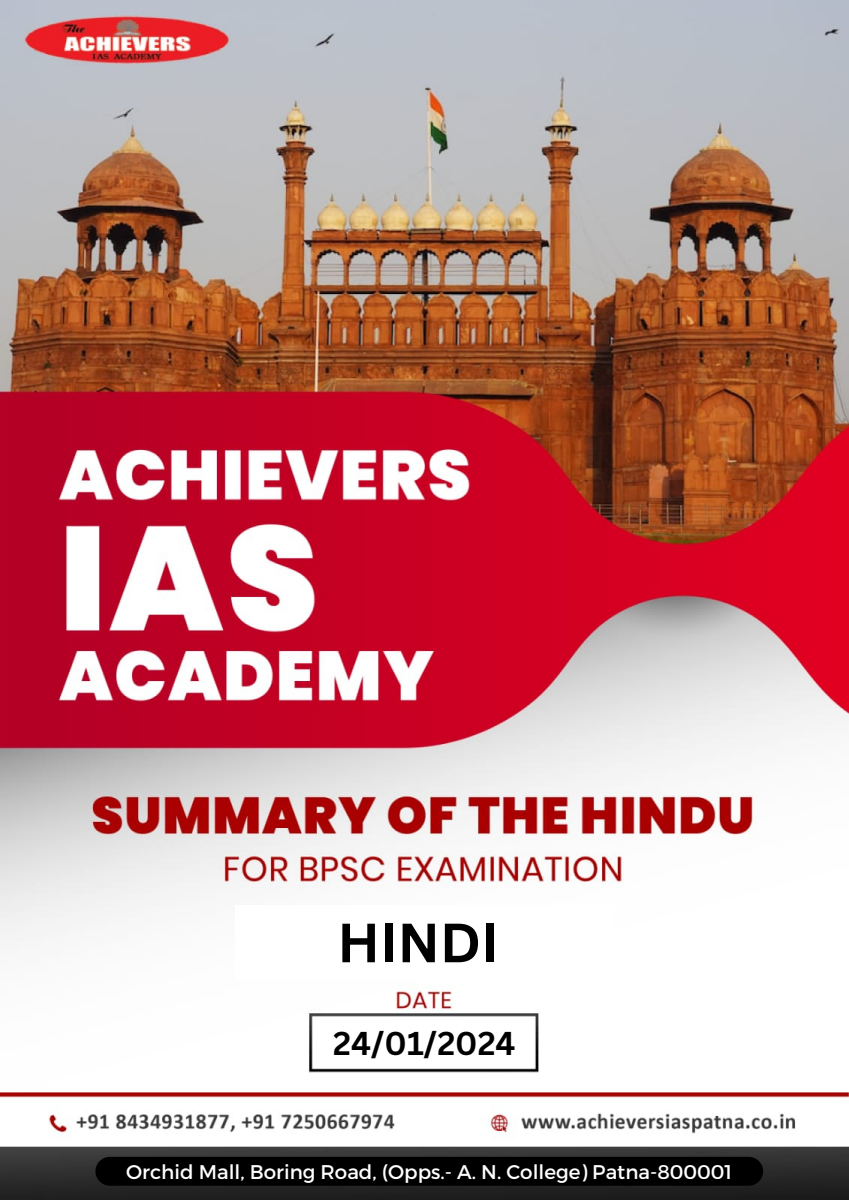
<style>
.page{position:relative;width:849px;height:1200px;background:#fff}
.page>*{position:absolute;margin:0;border:0;box-sizing:border-box;transform-origin:0 0}
.t1{font:700 54px "Canva Sans";color:#000}
.t2{font:700 32.1px "Canva Sans";color:#000}
.t3{font:19.8px "Montserrat";color:#fff}
</style>
<div class="page">
<img style="left:0;top:0;width:848px;height:1200px">
<div style="left:95px;top:1157px;width:667px;height:29px;background:#000;border-radius:14px"></div>
<div style="left:235px;top:905px;width:378px;height:74px;background:#fff"></div>
<p class="t1" style="left:337px;top:905px;width:163px">HINDI</p>
<h1 class="t2" style="left:333px;top:1021px;width:184px">24/01/2024</h1>
<h2 class="t3" style="left:126px;top:1159px;width:607px">Orchid Mall, Boring Road, (Opps.- A. N. College) Patna-800001</h2>
</div>
